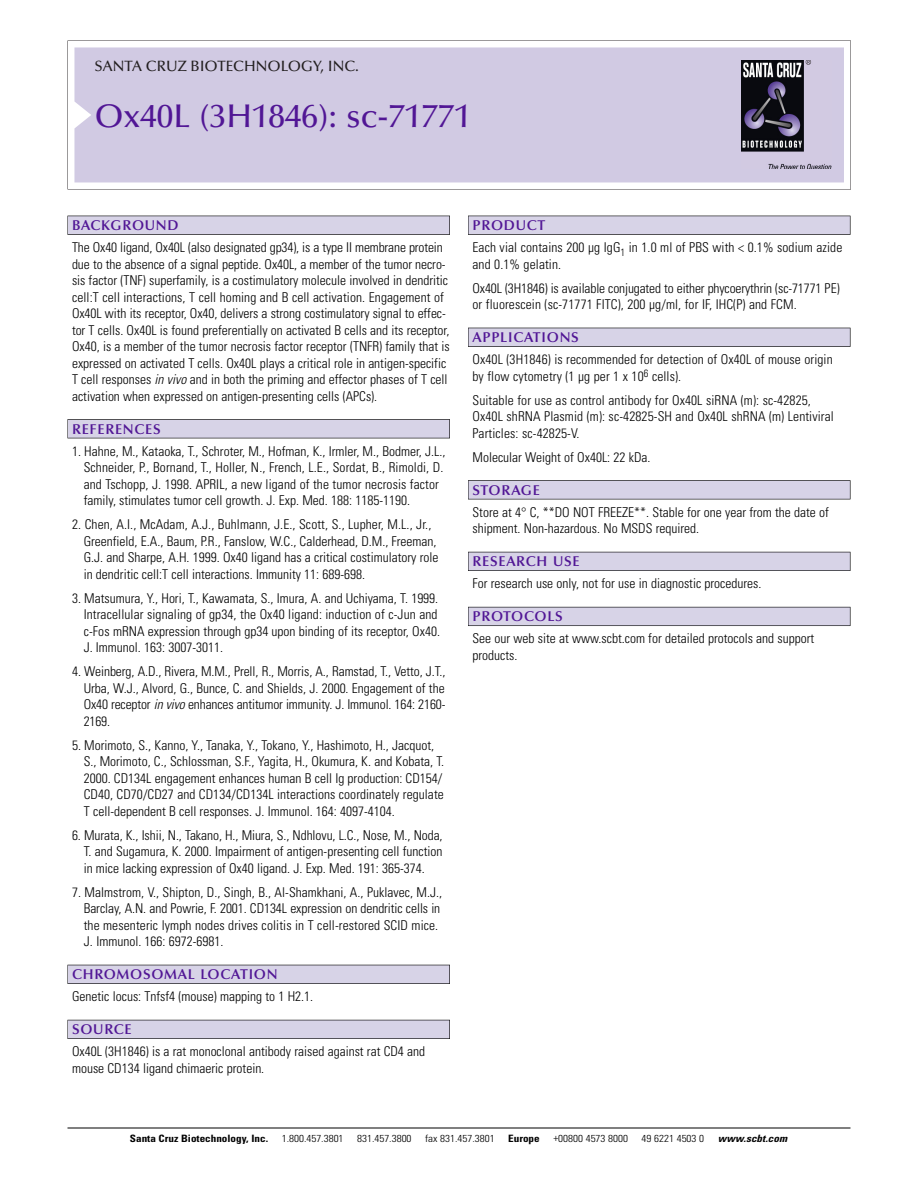
<style>
.page{position:relative;width:918px;height:1188px;background:#fff}
.page>*{position:absolute;margin:0;border:0;box-sizing:border-box;transform-origin:0 0}
.t1{font:500 33px "Optima";color:#511695}
.t2{font:500 15px "Optima";color:#231f20}
.t3{font:600 14.25px "Optima";letter-spacing:.05em;color:#511695}
.t4{font:300 condensed 13.5px/16.5px "Univers";color:#000}
.t5{font:300 condensed 10.2px "Univers";color:#000;scale:1.1 1}
.t6{font:700 condensed 10.2px "Univers";color:#000;scale:1.1 1}
.t7{font:italic 700 condensed 10.2px "Univers";letter-spacing:.005em;color:#000;scale:1.1 1}
.s1{font-style:italic}
</style>
<div class="page">
<svg style="left:68px;top:40px;width:783px;height:149px"></svg>
<div style="left:74px;top:47px;width:770px;height:135px;background:#d1cae3"></div>
<img style="left:741px;top:60px;width:90px;height:108px">
<div style="left:68px;top:216px;width:382px;height:19px;background:#525155"></div>
<div style="left:68px;top:216px;width:381px;height:18px;background:#d7d3e7"></div>
<div style="left:68px;top:419px;width:382px;height:19px;background:#525155"></div>
<div style="left:68px;top:420px;width:381px;height:18px;background:#d7d3e7"></div>
<div style="left:68px;top:965px;width:382px;height:19px;background:#525158"></div>
<div style="left:68px;top:965px;width:381px;height:18px;background:#d7d3e7"></div>
<div style="left:68px;top:1020px;width:382px;height:19px;background:#54535a"></div>
<div style="left:68px;top:1020px;width:381px;height:18px;background:#d7d3e7"></div>
<div style="left:468px;top:216px;width:382px;height:19px;background:#525155"></div>
<div style="left:468px;top:216px;width:382px;height:18px;background:#d7d3e7"></div>
<div style="left:468px;top:328px;width:382px;height:19px;background:#515055"></div>
<div style="left:468px;top:328px;width:382px;height:18px;background:#d7d3e7"></div>
<div style="left:468px;top:480px;width:382px;height:19px;background:#545357"></div>
<div style="left:468px;top:481px;width:382px;height:18px;background:#d7d3e7"></div>
<div style="left:468px;top:552px;width:382px;height:19px;background:#54535a"></div>
<div style="left:468px;top:552px;width:382px;height:18px;background:#d7d3e7"></div>
<div style="left:468px;top:607px;width:382px;height:19px;background:#5b5a62"></div>
<div style="left:468px;top:607px;width:382px;height:18px;background:#d7d3e7"></div>
<hr style="left:68px;top:1128px;width:782px;height:1px;background:#000">
<p class="t2" style="left:94px;top:61px;width:266px">SANTA CRUZ BIOTECHNOLOGY, INC.</p>
<h1 class="t1" style="left:94px;top:103px;width:378px">Ox40L (3H1846): sc-71771</h1>
<p class="t3" style="left:72px;top:219px;width:108px">BACKGROUND</p>
<p class="t4" style="left:72px;top:240px;width:379px">The Ox40 ligand, Ox40L (also designated gp34), is a type II membrane protein due to the absence of a signal peptide. Ox40L, a member of the tumor necro&shy;sis factor (TNF) superfamily, is a costimulatory molecule involved in dendritic cell:T cell interactions, T cell homing and B cell activation. Engagement of Ox40L with its receptor, Ox40, delivers a strong costimulatory signal to effec&shy;tor T cells. Ox40L is found preferentially on activated B cells and its receptor, Ox40, is a member of the tumor necrosis factor receptor (TNFR) family that is expressed on activated T cells. Ox40L plays a critical role in antigen-specific T cell responses <span class="s1">in vivo</span> and in both the priming and effector phases of T cell activation when expressed on antigen-presenting cells (APCs).</p>
<p class="t3" style="left:72px;top:423px;width:90px">REFERENCES</p>
<p class="t4" style="left:84px;top:444px;width:363px;text-indent:-12px">1. Hahne, M., Kataoka, T., Schroter, M., Hofman, K., Irmler, M., Bodmer, J.L., Schneider, P., Bornand, T., Holler, N., French, L.E., Sordat, B., Rimoldi, D. and Tschopp, J. 1998. APRIL, a new ligand of the tumor necrosis factor family, stimulates tumor cell growth. J. Exp. Med. 188: 1185-1190.</p>
<p class="t4" style="left:84px;top:517px;width:356px;text-indent:-12px">2. Chen, A.I., McAdam, A.J., Buhlmann, J.E., Scott, S., Lupher, M.L., Jr., Greenfield, E.A., Baum, P.R., Fanslow, W.C., Calderhead, D.M., Freeman, G.J. and Sharpe, A.H. 1999. Ox40 ligand has a critical costimulatory role in dendritic cell:T cell interactions. Immunity 11: 689-698.</p>
<p class="t4" style="left:84px;top:591px;width:358px;text-indent:-12px">3. Matsumura, Y., Hori, T., Kawamata, S., Imura, A. and Uchiyama, T. 1999.<br>Intracellular signaling of gp34, the Ox40 ligand: induction of c-Jun and c-Fos mRNA expression through gp34 upon binding of its receptor, Ox40.<br>J. Immunol. 163: 3007-3011.</p>
<p class="t4" style="left:84px;top:664px;width:363px;text-align:justify;text-indent:-12px">4. Weinberg, A.D., Rivera, M.M., Prell, R., Morris, A., Ramstad, T., Vetto, J.T., Urba, W.J., Alvord, G., Bunce, C. and Shields, J. 2000. Engagement of the Ox40 receptor <span class="s1">in vivo</span> enhances antitumor immunity. J. Immunol. 164: 2160- 2169.</p>
<p class="t4" style="left:84px;top:738px;width:362px;text-indent:-12px">5. Morimoto, S., Kanno, Y., Tanaka, Y., Tokano, Y., Hashimoto, H., Jacquot, S., Morimoto, C., Schlossman, S.F., Yagita, H., Okumura, K. and Kobata, T.<br>2000. CD134L engagement enhances human B cell Ig production: CD154/ CD40, CD70/CD27 and CD134/CD134L interactions coordinately regulate T cell-dependent B cell responses. J. Immunol. 164: 4097-4104.</p>
<p class="t4" style="left:84px;top:828px;width:360px;text-align:justify;text-indent:-12px">6. Murata, K., Ishii, N., Takano, H., Miura, S., Ndhlovu, L.C., Nose, M., Noda, T. and Sugamura, K. 2000. Impairment of antigen-presenting cell function in mice lacking expression of Ox40 ligand. J. Exp. Med. 191: 365-374.</p>
<p class="t4" style="left:84px;top:885px;width:360px;text-indent:-12px">7. Malmstrom, V., Shipton, D., Singh, B., Al-Shamkhani, A., Puklavec, M.J., Barclay, A.N. and Powrie, F. 2001. CD134L expression on dendritic cells in the mesenteric lymph nodes drives colitis in T cell-restored SCID mice.<br>J. Immunol. 166: 6972-6981.</p>
<p class="t3" style="left:72px;top:969px;width:207px">CHROMOSOMAL LOCATION</p>
<p class="t4" style="left:72px;top:989px;width:243px">Genetic locus: Tnfsf4 (mouse) mapping to 1 H2.1.</p>
<p class="t3" style="left:72px;top:1024px;width:61px">SOURCE</p>
<p class="t4" style="left:72px;top:1044px;width:355px">Ox40L (3H1846) is a rat monoclonal antibody raised against rat CD4 and mouse CD134 ligand chimaeric protein.</p>
<p class="t3" style="left:473px;top:219px;width:74px">PRODUCT</p>
<p class="t4" style="left:473px;top:240px;width:371px">Each vial contains 200 µg IgG<sub>1</sub> in 1.0 ml of PBS with &lt; 0.1% sodium azide and 0.1% gelatin.</p>
<p class="t4" style="left:473px;top:281px;width:369px">Ox40L (3H1846) is available conjugated to either phycoerythrin (sc-71771 PE) or fluorescein (sc-71771 FITC), 200 µg/ml, for IF, IHC(P) and FCM.</p>
<p class="t3" style="left:473px;top:332px;width:108px">APPLICATIONS</p>
<p class="t4" style="left:473px;top:352px;width:362px">Ox40L (3H1846) is recommended for detection of Ox40L of mouse origin by flow cytometry (1 µg per 1 x 10<sup>6</sup> cells).</p>
<p class="t4" style="left:473px;top:393px;width:363px">Suitable for use as control antibody for Ox40L siRNA (m): sc-42825,<br>Ox40L shRNA Plasmid (m): sc-42825-SH and Ox40L shRNA (m) Lentiviral<br>Particles: sc-42825-V.</p>
<p class="t4" style="left:473px;top:450px;width:180px">Molecular Weight of Ox40L: 22 kDa.</p>
<p class="t3" style="left:473px;top:484px;width:69px">STORAGE</p>
<p class="t4" style="left:473px;top:505px;width:358px">Store at 4° C, **DO NOT FREEZE**. Stable for one year from the date of shipment. Non-hazardous. No MSDS required.</p>
<p class="t3" style="left:473px;top:556px;width:109px">RESEARCH USE</p>
<p class="t4" style="left:473px;top:576px;width:290px">For research use only, not for use in diagnostic procedures.</p>
<p class="t3" style="left:473px;top:611px;width:92px">PROTOCOLS</p>
<p class="t4" style="left:473px;top:631px;width:343px">See our web site at www.scbt.com for detailed protocols and support products.</p>
<p class="t6" style="left:130px;top:1135px;width:127px">Santa Cruz Biotechnology, Inc.</p>
<p class="t5" style="left:282px;top:1135px;width:58px">1.800.457.3801</p>
<p class="t5" style="left:357px;top:1135px;width:51px">831.457.3800</p>
<p class="t5" style="left:425px;top:1135px;width:65px">fax 831.457.3801</p>
<p class="t6" style="left:508px;top:1135px;width:30px">Europe</p>
<p class="t5" style="left:553px;top:1135px;width:69px">+00800 4573 8000</p>
<p class="t5" style="left:642px;top:1135px;width:58px">49 6221 4503 0</p>
<p class="t7" style="left:718px;top:1135px;width:64px">www.scbt.com</p>
</div>
